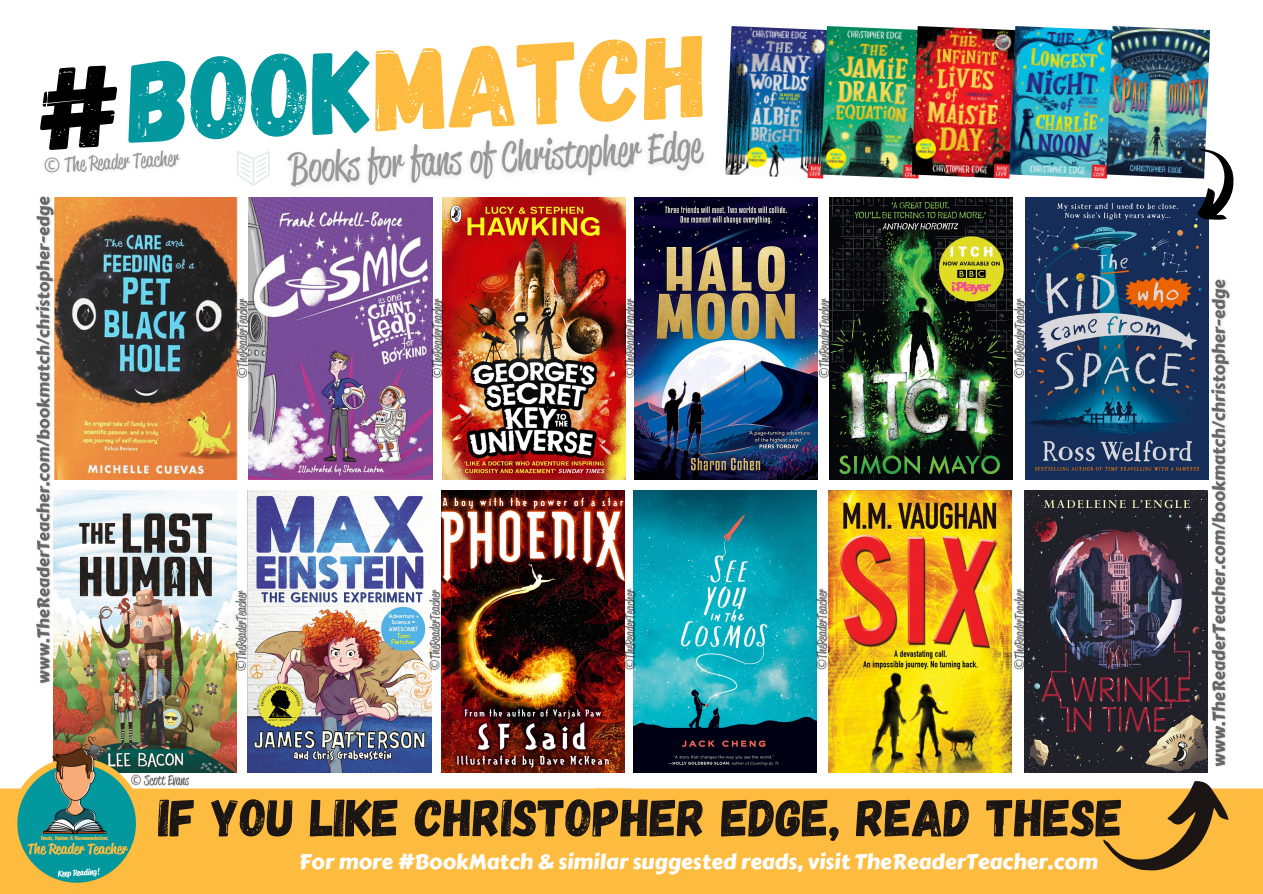
<style>
.page{position:relative;width:1263px;height:894px;background:#fff}
.page>*{position:absolute;margin:0;border:0;box-sizing:border-box;transform-origin:0 0}
.t1{font:117px "Gagalin";color:#fdbc3f}
.t2{font:117px "Gagalin";color:#03989e}
.t3{font:52.5px "Gagalin";color:#1b1514}
.t4{font:21px "Carter One";color:#fff}
</style>
<div class="page">
<div style="left:0;top:789px;width:629px;height:104px;background:#fdbc3f"></div>
<hr style="left:0;top:893px;width:628px;height:1px;background:#fdbc3f">
<hr style="left:0;top:788px;width:628px;height:2px;background:#fdbc3f">
<div style="left:598px;top:789px;width:665px;height:104px;background:#fdbc3f"></div>
<hr style="left:599px;top:893px;width:664px;height:1px;background:#fdbc3f">
<hr style="left:599px;top:788px;width:664px;height:2px;background:#fdbc3f">
<img style="left:830px;top:197px;width:183px;height:282px">
<img style="left:1025px;top:197px;width:184px;height:282px">
<img style="left:62px;top:197px;width:176px;height:282px">
<img style="left:249px;top:197px;width:183px;height:282px">
<img style="left:442px;top:207px;width:184px;height:272px">
<img style="left:634px;top:197px;width:184px;height:282px">
<svg style="left:1102px;top:781px;width:129px;height:90px"></svg>
<img style="left:53px;top:490px;width:184px;height:282px">
<img style="left:0;top:742px;width:151px;height:148px">
<img style="left:725px;top:26px;width:96px;height:152px">
<img style="left:828px;top:490px;width:184px;height:282px">
<img style="left:1024px;top:490px;width:178px;height:282px">
<img style="left:248px;top:490px;width:183px;height:282px">
<img style="left:441px;top:490px;width:184px;height:282px">
<img style="left:633px;top:490px;width:183px;height:282px">
<img style="left:821px;top:26px;width:90px;height:152px">
<img style="left:911px;top:26px;width:98px;height:152px">
<img style="left:1009px;top:26px;width:97px;height:152px">
<img style="left:1106px;top:26px;width:104px;height:152px">
<img style="left:274px;top:130px;width:443px;height:77px">
<img style="left:426px;top:294px;width:23px;height:88px">
<svg style="left:1168px;top:140px;width:66px;height:91px"></svg>
<img style="left:44px;top:150px;width:136px;height:23px">
<img style="left:229px;top:586px;width:24px;height:88px">
<img style="left:618px;top:584px;width:24px;height:88px">
<img style="left:1008px;top:584px;width:24px;height:88px">
<img style="left:813px;top:294px;width:23px;height:88px">
<img style="left:231px;top:294px;width:23px;height:88px">
<img style="left:618px;top:294px;width:24px;height:88px">
<img style="left:1008px;top:294px;width:24px;height:88px">
<img style="left:423px;top:585px;width:23px;height:87px">
<img style="left:810px;top:584px;width:23px;height:88px">
<img style="left:127px;top:768px;width:66px;height:24px">
<img style="left:1202px;top:273px;width:29px;height:499px">
<img style="left:35px;top:196px;width:27px;height:493px">
<svg style="left:237px;top:151px;width:33px;height:35px"></svg>
<p class="t1" style="left:372px;top:13px;width:336px;rotate:-2deg">MATCH</p>
<p class="t2" style="left:126px;top:25px;width:246px;rotate:-2deg">BOOK</p>
<p class="t3" style="left:159px;top:783px;width:966px">IF YOU LIKE CHRISTOPHER EDGE, READ THESE</p>
<p class="t4" style="left:299px;top:845px;width:800px">For more #BookMatch &amp; similar suggested reads, visit TheReaderTeacher.com</p>
</div>
